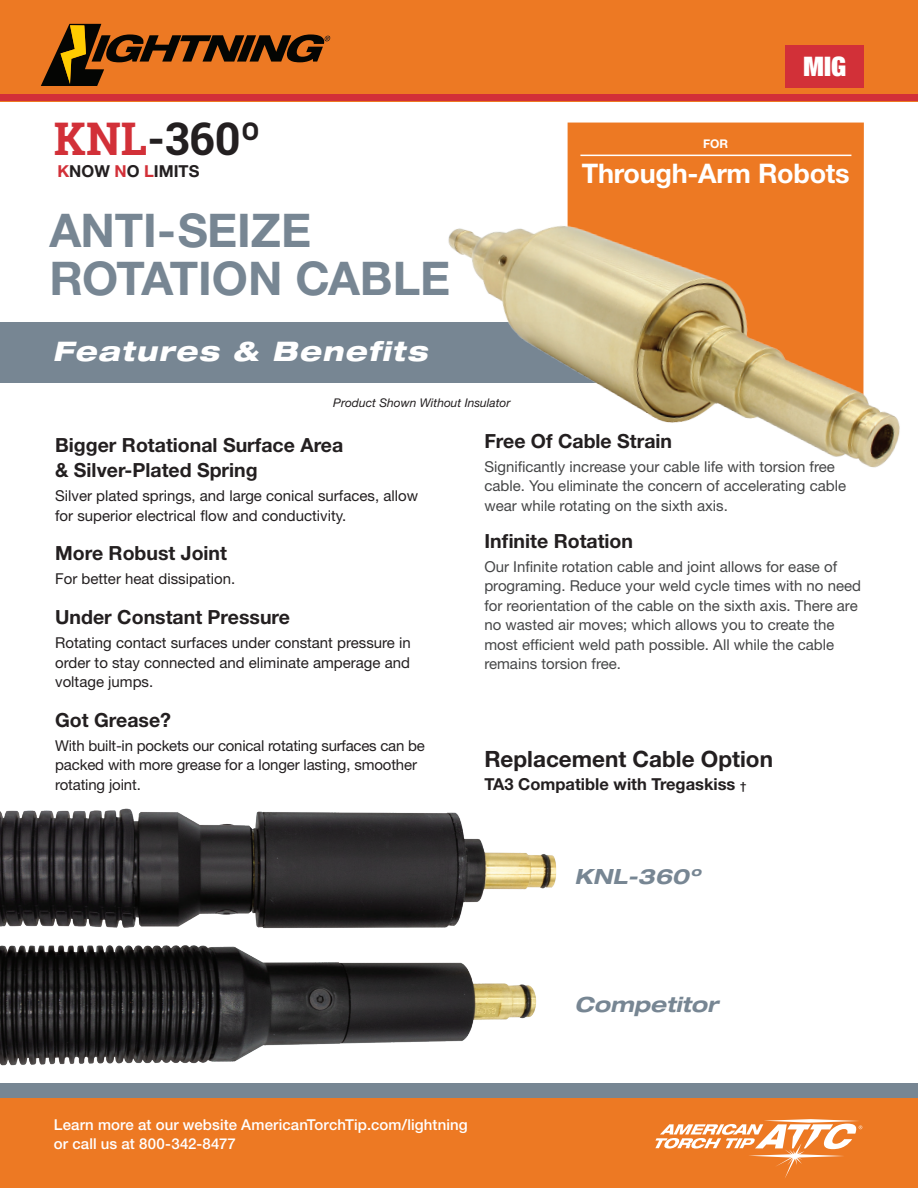
<style>
.page{position:relative;width:918px;height:1188px;background:#fff}
.page>*{position:absolute;margin:0;border:0;box-sizing:border-box;transform-origin:0 0}
.t1{font:700 46.5px/48px "Helvetica Neue LT Std";color:#778693}
.t2{font:700 45px "Roboto Slab";color:#231f20}
.t3{font:700 27px "Helvetica Neue LT Std";letter-spacing:-.01em;color:#fff}
.t4{font:italic 800 expanded 27px "Helvetica Neue LT Std";letter-spacing:.05em;color:#fff}
.t5{font:900 condensed 27px "Helvetica Neue LT Std";color:#fff}
.t6{font:700 22.5px "Helvetica Neue LT Std";color:#231f20}
.t7{font:italic 700 expanded 21px "Helvetica Neue LT Std";color:#778693}
.Benefits{font:700 19.5px/25.2px "Helvetica Neue LT Std";color:#231f20}
.copy_w___15_sa{font:700 19.5px "Helvetica Neue LT Std";color:#231f20}
.t8{font:700 16.5px "Helvetica Neue LT Std";color:#231f20}
.t9{font:15px/19.5px "Helvetica Neue LT Std";color:#454647}
.copy_w___15_sa-2{font:15px/19.5px "Helvetica Neue LT Std";color:#231f20}
.Specs_Subheads{font:500 15px/19.5px "Helvetica Neue LT Std";letter-spacing:.005em;color:#fff}
.t10{font:italic 12px "Helvetica Neue LT Std";color:#231f20}
.t11{font:700 12px "Helvetica Neue LT Std";color:#fff}
.s1{color:#d23038}
.s2{font-weight:500;font-size:11.25px}
</style>
<div class="page">
<div style="left:568px;top:123px;width:296px;height:101px;background:#ed7923"></div>
<div style="left:0;top:323px;width:660px;height:60px;background:#778693"></div>
<img style="left:0;top:808px;width:557px;height:258px">
<hr style="left:580px;top:155px;width:271px;height:1px;background:#fff">
<div style="left:0;top:0;width:918px;height:101px;background:#ed7923"></div>
<svg style="left:41px;top:24px;width:290px;height:62px"></svg>
<div style="left:0;top:94px;width:918px;height:7px;background:#d23038"></div>
<div style="left:0;top:1083px;width:918px;height:27px;background:#778693"></div>
<div style="left:785px;top:45px;width:79px;height:42px;background:#d23038"></div>
<div style="left:0;top:1098px;width:918px;height:90px;background:#ed7923"></div>
<svg style="left:655px;top:1119px;width:207px;height:59px"></svg>
<img style="left:420px;top:224px;width:480px;height:244px">
<p class="t2" style="left:54px;top:108px;width:208px"><span class="s1">KNL</span>-360º</p>
<p class="t8" style="left:57px;top:161px;width:144px"><span class="s1">K</span>NOW <span class="s1">N</span>O <span class="s1">L</span>IMITS</p>
<p class="t1" style="left:50px;top:205px;width:402px">ANTI-SEIZE<br>ROTATION CABLE</p>
<p class="t4" style="left:53px;top:334px;width:376px">Features &amp; Benefits</p>
<p class="t5" style="left:803px;top:49px;width:44px">MIG</p>
<p class="t11" style="left:703px;top:136px;width:27px">FOR</p>
<p class="t3" style="left:582px;top:156px;width:269px">Through-Arm Robots</p>
<p class="t10" style="left:333px;top:396px;width:179px">Product Shown Without Insulator</p>
<p class="Benefits" style="left:55px;top:432px;width:290px">Bigger Rotational Surface Area &amp; Silver-Plated Spring</p>
<p class="copy_w___15_sa-2" style="left:55px;top:486px;width:364px">Silver plated springs, and large conical surfaces, allow for superior electrical flow and conductivity.</p>
<p class="Benefits" style="left:55px;top:540px;width:173px">More Robust Joint</p>
<p class="copy_w___15_sa-2" style="left:55px;top:569px;width:182px">For better heat dissipation.</p>
<p class="Benefits" style="left:55px;top:604px;width:236px">Under Constant Pressure</p>
<p class="copy_w___15_sa-2" style="left:55px;top:633px;width:357px;text-align:justify">Rotating contact surfaces under constant pressure in order to stay connected and eliminate amperage and voltage jumps.</p>
<p class="Benefits" style="left:55px;top:707px;width:117px">Got Grease?</p>
<p class="copy_w___15_sa-2" style="left:55px;top:736px;width:371px">With built-in pockets our conical rotating surfaces can be packed with more grease for a longer lasting, smoother rotating joint.</p>
<p class="copy_w___15_sa" style="left:484px;top:429px;width:189px">Free Of Cable Strain</p>
<p class="t9" style="left:484px;top:456px;width:363px">Significantly increase your cable life with torsion free cable. You eliminate the concern of accelerating cable wear while rotating on the sixth axis.</p>
<p class="Benefits" style="left:484px;top:528px;width:150px">Infinite Rotation</p>
<p class="t9" style="left:484px;top:556px;width:378px">Our Infinite rotation cable and joint allows for ease of programing. Reduce your weld cycle times with no need for reorientation of the cable on the sixth axis. There are no wasted air moves; which allows you to create the most efficient weld path possible. All while the cable remains torsion free.</p>
<p class="t6" style="left:484px;top:745px;width:290px">Replacement Cable Option</p>
<p class="t8" style="left:484px;top:774px;width:263px">TA3 Compatible with Tregaskiss <span class="s2">†</span></p>
<p class="t7" style="left:575px;top:864px;width:127px">KNL-360º</p>
<p class="Specs_Subheads" style="left:54px;top:1115px;width:415px">Learn more at our website AmericanTorchTip.com/lightning or call us at 800-342-8477</p>
<p class="t7" style="left:575px;top:992px;width:145px">Competitor</p>
</div>
